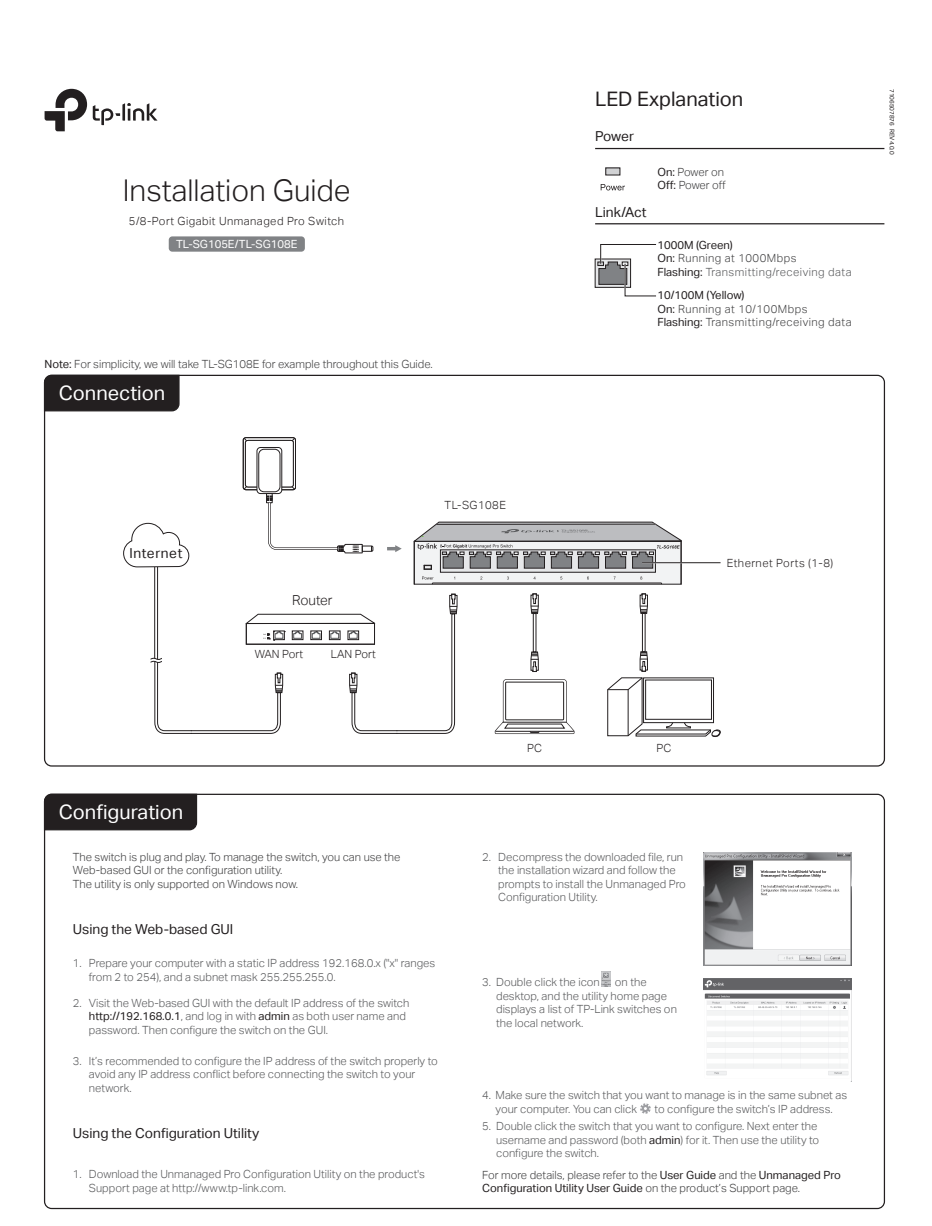
<style>
.page{position:relative;width:932px;height:1226px;background:#fff}
.page>*{position:absolute;margin:0;border:0;box-sizing:border-box;transform-origin:0 0}
.t1{font:30px "TP Link Aktiv Light";color:#231f20}
.t2{font:20px "TP Link Aktiv Regular";color:#fff}
.t3{font:20px "TP Link Aktiv Regular";color:#231f20}
.t4{font:13.75px "TP Link Aktiv Regular";color:#231f20}
.t5{font:13.75px "TP Link Aktiv Light";color:#231f20}
.t6{font:11.25px/13.5px "TP Link Aktiv Light";color:#57585a}
.t7{font:11.25px/13.5px "TP Link Aktiv Light";color:#3e3e3f}
.t8{font:11.25px "TP Link Aktiv Regular";color:#231f20}
.t9{font:11.25px "TP Link Aktiv Light";letter-spacing:.04em;color:#231f20}
.t10{font:11.25px/13.5px "TP Link Aktiv Light";letter-spacing:.04em;color:#3e3e3f}
.t11{font:11.25px/13.5px "TP Link Aktiv Light";letter-spacing:.04em;color:#57585a}
.t12{font:11.25px "TP Link Aktiv Regular";color:#fff}
.t13{font:6.25px "TP Link Aktiv Regular";color:#231f20}
.s1{font-family:"TP Link Aktiv Regular";color:#231f20}
.s2{color:#3e3e3f}
.s3{font-family:"TP Link Aktiv Light";color:#3e3e3f}
</style>
<div class="page">
<div style="left:43px;top:793px;width:155px;height:38px;background:#231f20"></div>
<svg style="left:640px;top:1103px;width:11px;height:11px"></svg>
<svg style="left:45px;top:89px;width:42px;height:42px"></svg>
<svg style="left:93px;top:103px;width:65px;height:22px"></svg>
<div style="left:169px;top:236px;width:136px;height:16px;background:#808285;border-radius:4px"></div>
<hr style="left:595px;top:148px;width:289px;height:1px;background:#231f20">
<div style="left:606px;top:168px;width:14px;height:7px;background:#d1d2d4"></div>
<svg style="left:601px;top:184px;width:24px;height:6px"></svg>
<svg style="left:597px;top:261px;width:1px;height:25px"></svg>
<svg style="left:598px;top:244px;width:59px;height:53px"></svg>
<hr style="left:595px;top:223px;width:289px;height:1px;background:#231f20">
<svg style="left:43px;top:374px;width:137px;height:38px;background:#2c2829"></svg>
<svg style="left:243px;top:437px;width:53px;height:53px"></svg>
<div style="left:257px;top:447px;width:25px;height:47px;background:#fff;border-radius:4px"></div>
<div style="left:257px;top:447px;width:25px;height:47px;border:1px solid #231f20;border-radius:4px"></div>
<div style="left:259px;top:449px;width:21px;height:43px;border:1px solid #231f20;border-radius:5px"></div>
<div style="left:266px;top:493px;width:6px;height:10px;border:1px solid #231f20"></div>
<svg style="left:266px;top:496px;width:107px;height:58px"></svg>
<div style="left:533px;top:613px;width:3px;height:39px;border:1px solid #231f20"></div>
<div style="left:642px;top:613px;width:3px;height:39px;border:1px solid #231f20"></div>
<svg style="left:495px;top:679px;width:79px;height:55px"></svg>
<svg style="left:530px;top:593px;width:9px;height:21px"></svg>
<svg style="left:530px;top:651px;width:9px;height:21px"></svg>
<svg style="left:639px;top:593px;width:9px;height:21px"></svg>
<svg style="left:607px;top:651px;width:114px;height:86px"></svg>
<hr style="left:154px;top:567px;width:1px;height:91px;background:#231f20">
<hr style="left:157px;top:567px;width:1px;height:92px;background:#231f20">
<svg style="left:150px;top:594px;width:308px;height:140px"></svg>
<svg style="left:123px;top:523px;width:67px;height:44px"></svg>
<svg style="left:387px;top:545px;width:15px;height:7px"></svg>
<svg style="left:414px;top:541px;width:267px;height:43px;fill:#f2f3f4"></svg>
<hr style="left:414px;top:541px;width:1px;height:43px;background:#231f20">
<hr style="left:681px;top:541px;width:1px;height:43px;background:#231f20">
<hr style="left:642px;top:563px;width:78px;height:1px;background:#231f20">
<svg style="left:414px;top:522px;width:268px;height:48px"></svg>
<hr style="left:436px;top:524px;width:219px;height:1px;background:#231f20">
<svg style="left:422px;top:577px;width:12px;height:7px"></svg>
<hr style="left:432px;top:583px;width:229px;height:1px;background:#231f20">
<img style="left:704px;top:852px;width:148px;height:113px">
<img style="left:704px;top:978px;width:148px;height:104px">
<img style="left:602px;top:972px;width:8px;height:15px">
<h1 class="t1" style="left:123px;top:173px;width:229px">Installation Guide</h1>
<p class="t12" style="left:176px;top:237px;width:123px">TL-SG105E/TL-SG108E</p>
<p class="t9" style="left:129px;top:214px;width:217px">5/8-Port Gigabit Unmanaged Pro Switch</p>
<p class="t7" style="left:45px;top:357px;width:390px"><span class="s1">Note:</span> For simplicity, we will take TL-SG108E for example throughout this Guide.</p>
<h2 class="t2" style="left:59px;top:382px;width:108px">Connection</h2>
<h2 class="t3" style="left:595px;top:87px;width:150px">LED Explanation</h2>
<p class="t4" style="left:595px;top:129px;width:40px">Power</p>
<p class="t7" style="left:657px;top:165px;width:70px"><span class="s1">On:</span> Power on<br><span class="s1">Off:</span> Power off</p>
<p class="t4" style="left:595px;top:204px;width:53px">Link/Act</p>
<p class="t8" style="left:657px;top:238px;width:77px">1000M (Green)</p>
<p class="t11" style="left:657px;top:252px;width:196px"><span class="s1">On:</span> <span class="s2">Running at 1000Mbps<br></span><span class="s1">Flashing:</span> Transmitting/receiving data</p>
<p class="t8" style="left:657px;top:289px;width:89px">10/100M (Yellow)</p>
<p class="t10" style="left:657px;top:302px;width:196px"><span class="s1">On:</span> Running at 10/100Mbps<br><span class="s1">Flashing:</span> Transmitting/receiving data</p>
<p class="t13" style="left:895px;top:89px;width:67px;rotate:90deg">7106507876 REV4.0.0</p>
<p class="t4" style="left:129px;top:545px;width:55px">Internet</p>
<p class="t5" style="left:292px;top:592px;width:42px">Router</p>
<p class="t9" style="left:255px;top:648px;width:50px">WAN Port</p>
<p class="t9" style="left:331px;top:648px;width:47px">LAN Port</p>
<p class="t9" style="left:445px;top:499px;width:63px">TL-SG108E</p>
<h2 class="t2" style="left:59px;top:801px;width:126px">Configuration</h2>
<p class="t7" style="left:73px;top:850px;width:329px">The switch is plug and play. To manage the switch, you can use the<br>Web-based GUI or the configuration utility.<br>The utility is only supported on Windows now.</p>
<p class="t4" style="left:73px;top:922px;width:162px">Using the Web-based GUI</p>
<p class="t6" style="left:89px;top:957px;width:348px">Prepare your computer with a static IP address 192.168.0.x ("x" ranges from 2 to 254), and a subnet mask 255.255.255.0.</p>
<p class="t6" style="left:73px;top:957px;width:10px">1.</p>
<p class="t6" style="left:89px;top:996px;width:322px">Visit the Web-based GUI with the default IP address of the switch <span class="s1">http://192.168.0.1</span>, and log in with <span class="s1">admin</span> as both user name and password. Then configure the switch on the GUI.</p>
<p class="t6" style="left:73px;top:996px;width:10px">2.</p>
<p class="t9" style="left:527px;top:741px;width:16px">PC</p>
<p class="t9" style="left:656px;top:741px;width:16px">PC</p>
<p class="t6" style="left:498px;top:850px;width:189px;text-indent:-16px">2. Decompress the downloaded file, run the installation wizard and follow the prompts to install the Unmanaged Pro Configuration Utility.</p>
<p class="t6" style="left:482px;top:976px;width:119px">3. Double click the icon</p>
<p class="t6" style="left:496px;top:976px;width:182px;text-indent:119px">on the desktop, and the utility home page displays a list of TP-Link switches on the local network.</p>
<p class="t9" style="left:727px;top:556px;width:108px">Ethernet Ports (1-8)</p>
<p class="t6" style="left:73px;top:1054px;width:10px">3.</p>
<p class="t6" style="left:89px;top:1054px;width:350px">It’s recommended to configure the IP address of the switch properly to avoid any IP address conflict before connecting the switch to your network.</p>
<p class="t4" style="left:73px;top:1126px;width:188px">Using the Configuration Utility</p>
<p class="t6" style="left:89px;top:1168px;width:337px;text-indent:-16px">1. Download the Unmanaged Pro Configuration Utility on the product's<br>Support page at http://www.tp-link.com.</p>
<p class="t6" style="left:496px;top:1089px;width:353px;text-indent:-13px">4. Make sure the switch that you want to manage is in the same subnet as your computer. You can click</p>
<p class="t6" style="left:655px;top:1102px;width:180px">to configure the switch’s IP address.</p>
<p class="t6" style="left:496px;top:1120px;width:325px;text-indent:-14px">5. Double click the switch that you want to configure. Next enter the username and password (both <span class="s1">admin</span>) for it. Then use the utility to configure the switch.</p>
<p class="t7" style="left:482px;top:1168px;width:360px">For more details, please refer to the <span class="s1">User Guide</span> and the <span class="s1">Unmanaged Pro</span></p>
<p class="t8" style="left:482px;top:1182px;width:319px">Configuration Utility User Guide <span class="s3">on the product’s Support page.</span></p>
</div>
